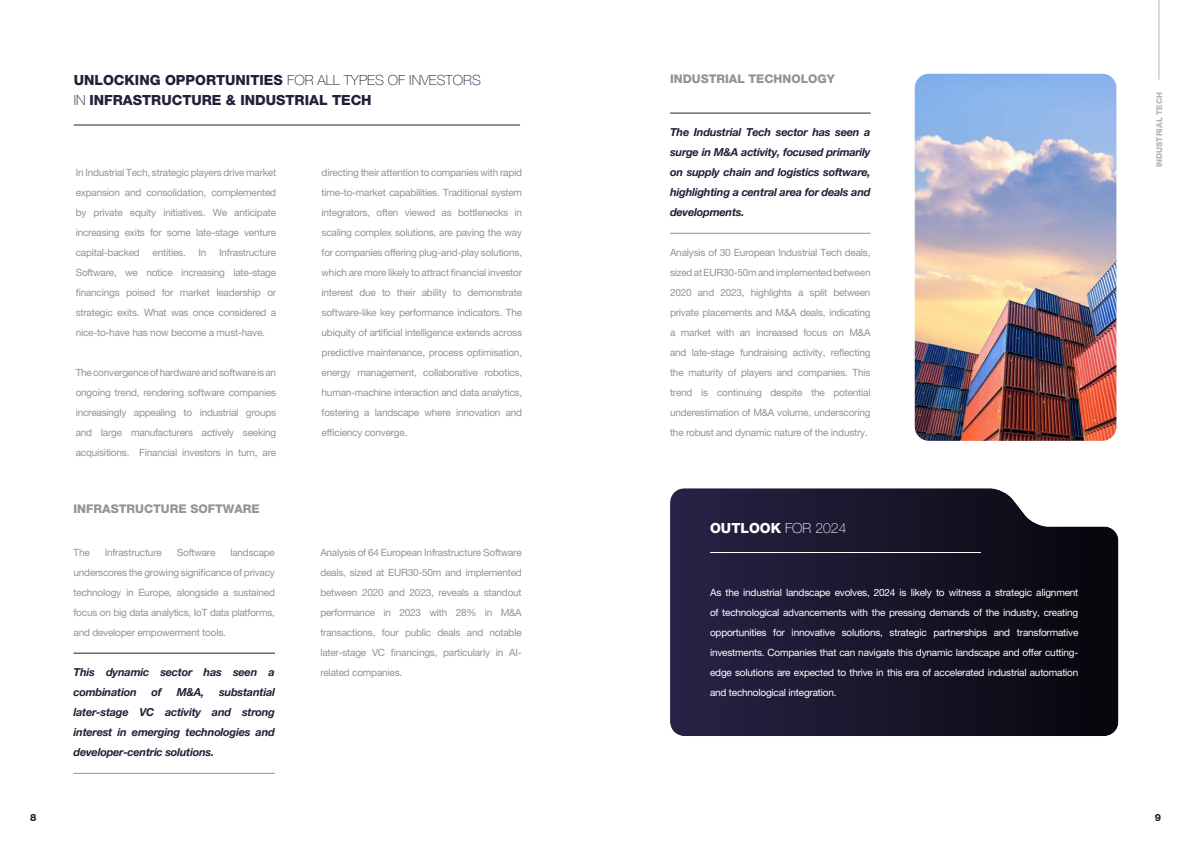
<style>
.page{position:relative;width:1191px;height:842px;background:#fff}
.page>*{position:absolute;margin:0;border:0;box-sizing:border-box;transform-origin:0 0}
.t1{font:14px/20px "Helvetica Neue LT 85 Hv";color:#211f39}
.t2{font:14px "Helvetica Neue LT 85 Hv";color:#fff}
.t3{font:12px "Helvetica Neue LT 85 Hv";color:#939393}
.t4{font:11px/20px "Helvetica Neue LT 76 Bd It";letter-spacing:-.02em;color:#211f39;text-align:justify}
.t5{font:10px/20px "Helvetica Neue LT 55 Rm";letter-spacing:-.02em;color:#939393;text-align:justify}
.t6{font:10px/20px "Helvetica Neue LT 55 Rm";letter-spacing:-.02em;color:#fff;text-align:justify}
.t7{font:10px "Helvetica Neue LT 85 Hv";color:#211f39}
.t8{font:8px "Helvetica Neue LT 85 Hv";color:#b6b6b6}
.s1{font-family:"Helvetica Neue LT 35 Th"}
</style>
<div class="page">
<hr style="left:74px;top:653px;width:201px;height:1px;background:#211f39">
<hr style="left:74px;top:773px;width:201px;height:1px;background:#939393">
<hr style="left:670px;top:113px;width:200px;height:1px;background:#211f39">
<hr style="left:670px;top:233px;width:200px;height:1px;background:#939393">
<img style="left:914px;top:74px;width:202px;height:367px">
<hr style="left:74px;top:125px;width:446px;height:1px;background:#211f39">
<svg style="left:670px;top:488px;width:448px;height:248px;background:#201e31"></svg>
<hr style="left:710px;top:552px;width:271px;height:1px;background:#fff">
<hr style="left:1158px;top:0;width:1px;height:79px;background:#b6b6b6">
<h1 class="t1" style="left:74px;top:70px;width:409px">UNLOCKING OPPORTUNITIES <span class="s1">FOR ALL TYPES OF INVESTORS<br>IN</span> INFRASTRUCTURE &amp; INDUSTRIAL TECH</h1>
<p class="t5" style="left:76px;top:163px;width:202px">In Industrial Tech, strategic players drive market expansion and consolidation, complemented by private equity initiatives. We anticipate increasing exits for some late-stage venture capital-backed</p>
<p class="t5" style="left:76px;top:242px;width:202px;text-indent:143px">Infrastructure Software, we notice increasing late-stage financings poised for market leadership or strategic exits. What was once considered a nice-to-have has now become a must-have.</p>
<p class="t5" style="left:76px;top:363px;width:202px">The convergence of hardware and software is an ongoing trend, rendering software companies increasingly appealing to industrial groups and large manufacturers actively seeking acquisitions. Financial investors in turn, are</p>
<p class="t5" style="left:152px;top:242px;width:35px">entities.</p>
<p class="t5" style="left:198px;top:242px;width:9px">In</p>
<p class="t3" style="left:74px;top:502px;width:188px">INFRASTRUCTURE SOFTWARE</p>
<p class="t5" style="left:74px;top:543px;width:18px">The</p>
<p class="t5" style="left:105px;top:543px;width:59px">Infrastructure</p>
<p class="t5" style="left:177px;top:543px;width:40px">Software</p>
<p class="t5" style="left:74px;top:543px;width:203px;text-indent:157px">landscape underscores the growing significance of privacy technology in Europe, alongside a sustained focus on big data analytics, IoT data platforms, and developer empowerment tools.</p>
<p class="t4" style="left:74px;top:662px;width:203px">This dynamic sector has seen a combination</p>
<p class="t4" style="left:152px;top:682px;width:12px">of</p>
<p class="t4" style="left:177px;top:682px;width:29px">M&amp;A,</p>
<p class="t4" style="left:74px;top:682px;width:203px;text-indent:146px">substantial later-stage VC activity and strong interest in emerging technologies and developer-centric solutions.</p>
<p class="t5" style="left:321px;top:163px;width:202px">directing their attention to companies with rapid time-to-market capabilities. Traditional system integrators, often viewed as bottlenecks in scaling complex solutions, are paving the way for companies offering plug-and-play solutions, which are more likely to attract financial investor interest due to their ability to demonstrate software-like key performance indicators. The ubiquity of artificial intelligence extends across predictive maintenance, process optimisation, energy management, collaborative robotics, human-machine interaction and data analytics, fostering a landscape where innovation and efficiency converge.</p>
<p class="t5" style="left:320px;top:543px;width:203px">Analysis of 64 European Infrastructure Software deals, sized at EUR30-50m and implemented between 2020 and 2023, reveals a standout performance in 2023 with 28% in M&amp;A transactions, four public deals and notable later-stage VC financings, particularly in AI&shy;related companies.</p>
<p class="t3" style="left:670px;top:72px;width:166px">INDUSTRIAL TECHNOLOGY</p>
<p class="t4" style="left:670px;top:122px;width:202px">The Industrial Tech sector has seen a surge in M&amp;A activity, focused primarily on supply chain and logistics software, highlighting a central area for deals and developments.</p>
<p class="t5" style="left:670px;top:243px;width:202px">Analysis of 30 European Industrial Tech deals, sized at EUR30-50m and implemented between 2020 and 2023, highlights a split between private placements and M&amp;A deals, indicating a market with an increased focus on M&amp;A and late-stage fundraising activity, reflecting the maturity of players and companies. This trend is continuing despite the potential underestimation of M&amp;A volume, underscoring the robust and dynamic nature of the industry.</p>
<h1 class="t2" style="left:710px;top:519px;width:138px">OUTLOOK <span class="s1">FOR 2024</span></h1>
<p class="t6" style="left:710px;top:583px;width:370px">As the industrial landscape evolves, 2024 is likely to witness a strategic alignment of technological advancements with the pressing demands of the industry, creating opportunities for innovative solutions, strategic partnerships and transformative investments. Companies that can navigate this dynamic landscape and offer cutting&shy;edge solutions are expected to thrive in this era of accelerated industrial automation and technological integration.</p>
<p class="t8" style="left:1154px;top:167px;width:76px;rotate:-90deg">INDUSTRIAL TECH</p>
<p class="t7" style="left:30px;top:811px;width:8px">8</p>
<p class="t7" style="left:1154px;top:811px;width:8px">9</p>
</div>
